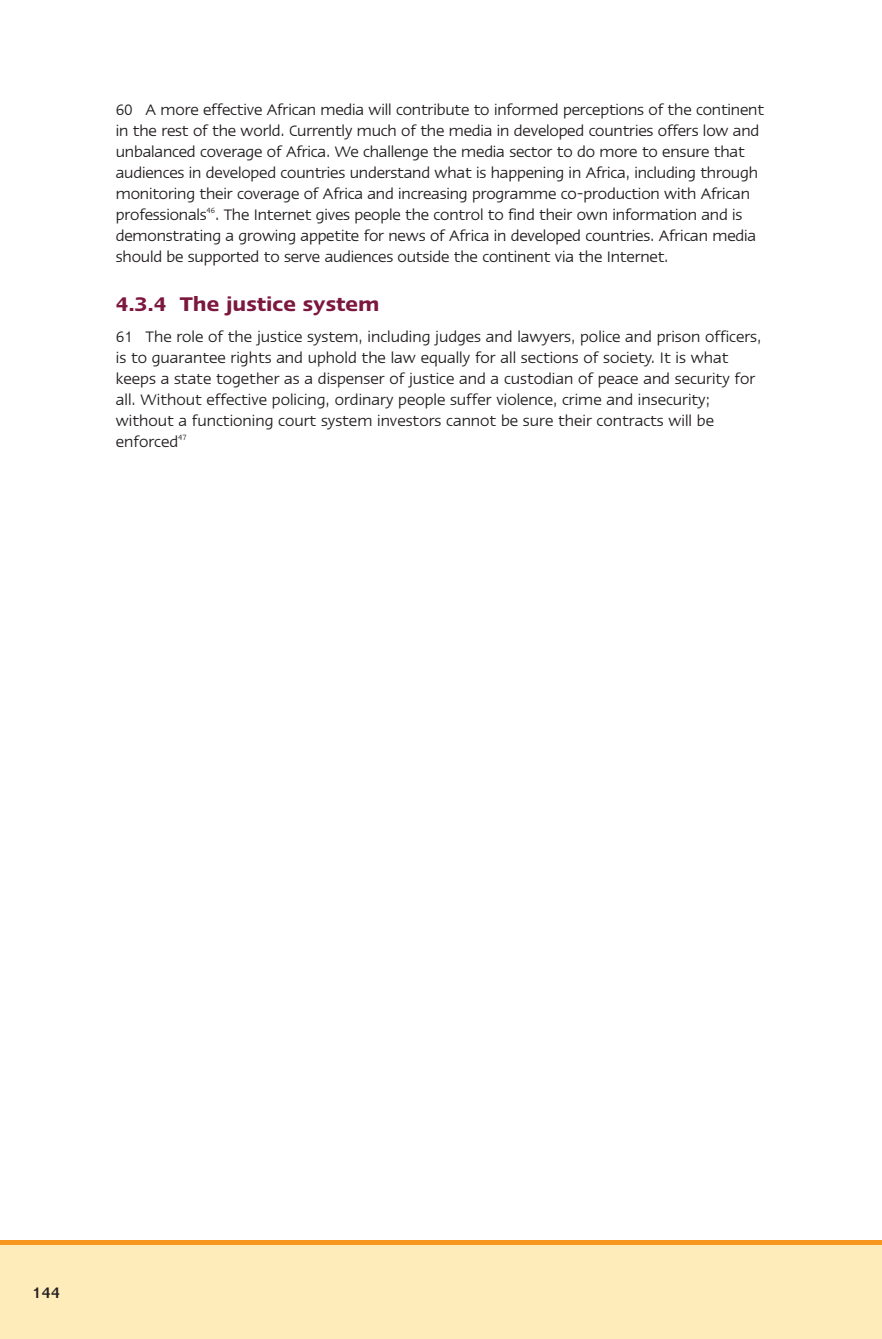
<style>
.page{position:relative;width:882px;height:1339px;background:#fff}
.page>*{position:absolute;margin:0;border:0;box-sizing:border-box;transform-origin:0 0}
.t1{font:600 22.75px "Linotype Ergo";color:#7c173e}
.t2{font:17.5px/21px "Linotype Ergo";letter-spacing:-.01em;color:#231f20}
.t3{font:500 17.5px "Linotype Ergo";color:#231f20}
</style>
<div class="page">
<div style="left:0;top:1240px;width:882px;height:99px;background:#feecba"></div>
<div style="left:0;top:1240px;width:882px;height:5px;background:#f7971d"></div>
<p class="t2" style="left:116px;top:100px;width:650px">60 A more effective African media will contribute to informed perceptions of the continent in the rest of the world. Currently much of the media in developed countries offers low and unbalanced coverage of Africa. We challenge the media sector to do more to ensure that audiences in developed countries understand what is happening in Africa, including through monitoring their coverage of Africa and increasing programme co-production with African professionals<sup>46</sup>. The Internet gives people the control to find their own information and is demonstrating a growing appetite for news of Africa in developed countries. African media should be supported to serve audiences outside the continent via the Internet.</p>
<h1 class="t1" style="left:116px;top:294px;width:265px">4.3.4 The justice system</h1>
<p class="t2" style="left:116px;top:327px;width:647px">61 The role of the justice system, including judges and lawyers, police and prison officers, is to guarantee rights and uphold the law equally for all sections of society. It is what keeps a state together as a dispenser of justice and a custodian of peace and security for all. Without effective policing, ordinary people suffer violence, crime and insecurity; without a functioning court system investors cannot be sure their contracts will be enforced<sup>47</sup></p>
<p class="t3" style="left:32px;top:1286px;width:29px">144</p>
</div>
